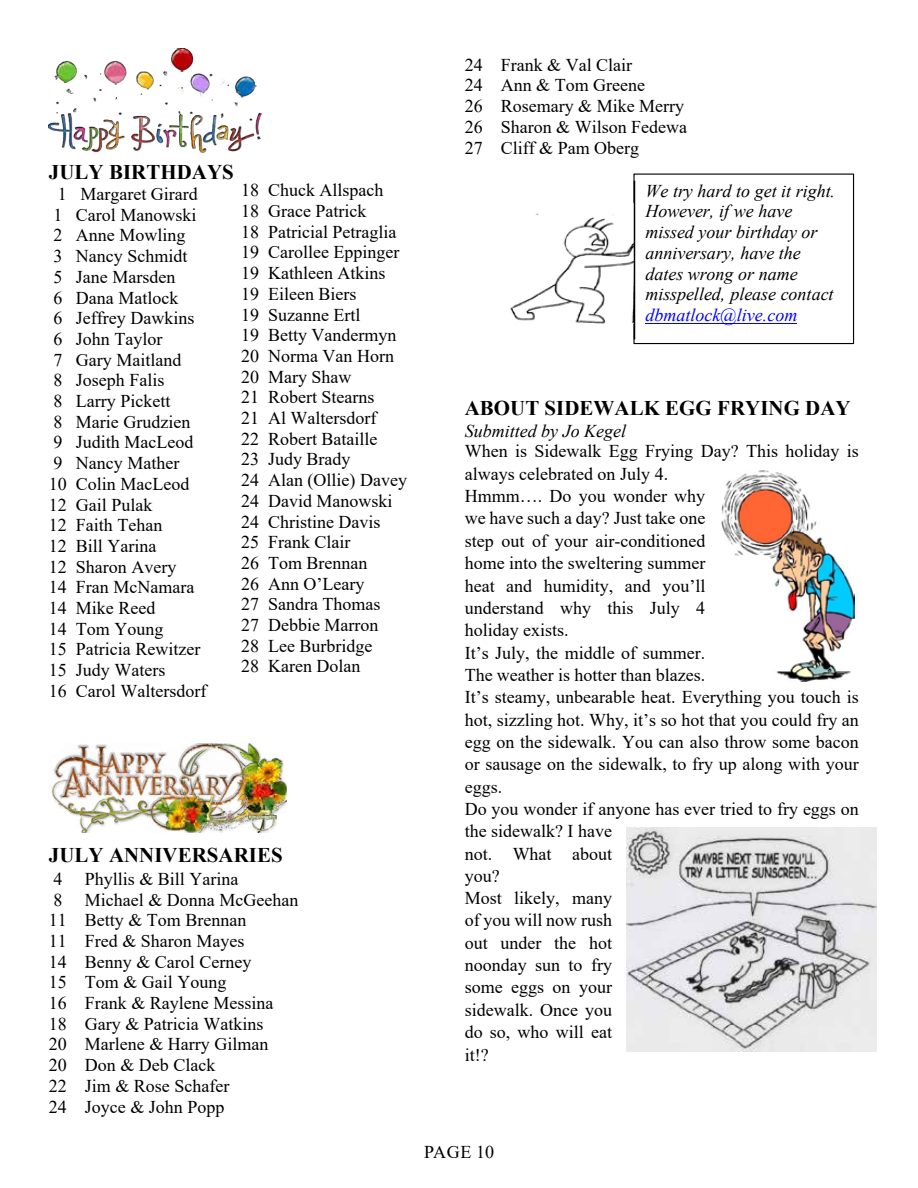
<style>
.page{position:relative;width:918px;height:1188px;background:#fff}
.page>*{position:absolute;margin:0;border:0;box-sizing:border-box;transform-origin:0 0}
.t1{font:700 20.85px "Times New Roman";letter-spacing:.005em;color:#000}
.t2{font:18px/20.7px "Times New Roman";color:#000}
.t3{font:italic 18px/20.7px "Times New Roman";color:#000}
.t4{font:italic 18px "Times New Roman";color:#00f}
</style>
<div class="page">
<img style="left:48px;top:49px;width:213px;height:104px">
<img style="left:51px;top:744px;width:235px;height:89px">
<div style="left:633px;top:174px;width:221px;height:170px;border:1px solid #000"></div>
<img style="left:852px;top:218px;width:1px;height:97px">
<hr style="left:645px;top:323px;width:152px;height:1px;background:#00f">
<img style="left:509px;top:204px;width:125px;height:120px">
<img style="left:721px;top:471px;width:133px;height:210px">
<img style="left:627px;top:828px;width:249px;height:224px">
<hr style="left:634px;top:181px;width:1px;height:158px;background:#000">
<p class="t2" style="left:465px;top:54px;width:224px">24 Frank &amp; Val Clair<br>24 Ann &amp; Tom Greene<br>26 Rosemary &amp; Mike Merry<br>26 Sharon &amp; Wilson Fedewa<br>27 Cliff &amp; Pam Oberg</p>
<p class="t1" style="left:49px;top:157px;width:186px">JULY BIRTHDAYS</p>
<p class="t2" style="left:49px;top:183px;width:159px;text-indent:9px">1 Margaret Girard<br>1 Carol Manowski<br>2 Anne Mowling<br>3 Nancy Schmidt<br>5 Jane Marsden<br>6 Dana Matlock<br>6 Jeffrey Dawkins<br>6 John Taylor<br>7 Gary Maitland<br>8 Joseph Falis<br>8 Larry Pickett<br>8 Marie Grudzien<br>9 Judith MacLeod<br>9 Nancy Mather<br>10 Colin MacLeod<br>12 Gail Pulak<br>12 Faith Tehan<br>12 Bill Yarina<br>12 Sharon Avery<br>14 Fran McNamara<br>14 Mike Reed<br>14 Tom Young<br>15 Patricia Rewitzer<br>15 Judy Waters<br>16 Carol Waltersdorf</p>
<p class="t2" style="left:241px;top:179px;width:167px">18 Chuck Allspach<br>18 Grace Patrick<br>18 Patricial Petraglia<br>19 Carollee Eppinger<br>19 Kathleen Atkins<br>19 Eileen Biers<br>19 Suzanne Ertl<br>19 Betty Vandermyn<br>20 Norma Van Horn<br>20 Mary Shaw<br>21 Robert Stearns<br>21 Al Waltersdorf<br>22 Robert Bataille<br>23 Judy Brady<br>24 Alan (Ollie) Davey<br>24 David Manowski<br>24 Christine Davis<br>25 Frank Clair<br>26 Tom Brennan<br>26 Ann O’Leary<br>27 Sandra Thomas<br>27 Debbie Marron<br>28 Lee Burbridge<br>28 Karen Dolan</p>
<p class="t3" style="left:645px;top:180px;width:191px">We try hard to get it right.<br>However, if we have missed your birthday or anniversary, have the dates wrong or name misspelled, please contact</p>
<p class="t4" style="left:645px;top:303px;width:153px">dbmatlock@live.com</p>
<p class="t1" style="left:465px;top:393px;width:387px">ABOUT SIDEWALK EGG FRYING DAY</p>
<p class="t3" style="left:465px;top:420px;width:163px">Submitted by Jo Kegel</p>
<p class="t2" style="left:465px;top:440px;width:396px;line-height:22.4px">When is Sidewalk Egg Frying Day? This holiday is always celebrated on July 4.<br>Hmmm…. Do you wonder why<br>we have such a day? Just take one<br>step out of your air-conditioned<br>home into the sweltering summer<br>heat and humidity, and you’ll<br>understand why this July 4<br>holiday exists.<br>It’s July, the middle of summer.<br>The weather is hotter than blazes.<br>It’s steamy, unbearable heat. Everything you touch is hot, sizzling hot. Why, it’s so hot that you could fry an egg on the sidewalk. You can also throw some bacon or sausage on the sidewalk, to fry up along with your eggs.<br>Do you wonder if anyone has ever tried to fry eggs on the sidewalk? I have<br>not. What about<br>you?<br>Most likely, many<br>of you will now rush<br>out under the hot<br>noonday sun to fry<br>some eggs on your<br>sidewalk. Once you<br>do so, who will eat<br>it!?</p>
<p class="t1" style="left:49px;top:840px;width:235px">JULY ANNIVERSARIES</p>
<p class="t2" style="left:53px;top:868px;width:10px">4</p>
<p class="t2" style="left:85px;top:868px;width:155px">Phyllis &amp; Bill Yarina</p>
<p class="t2" style="left:53px;top:889px;width:10px">8</p>
<p class="t2" style="left:49px;top:889px;width:251px;text-indent:36px">Michael &amp; Donna McGeehan<br>11 Betty &amp; Tom Brennan<br>11 Fred &amp; Sharon Mayes<br>14 Benny &amp; Carol Cerney<br>15 Tom &amp; Gail Young<br>16 Frank &amp; Raylene Messina<br>18 Gary &amp; Patricia Watkins<br>20 Marlene &amp; Harry Gilman<br>20 Don &amp; Deb Clack<br>22 Jim &amp; Rose Schafer<br>24 Joyce &amp; John Popp</p>
<p class="t2" style="left:424px;top:1141px;width:72px">PAGE 10</p>
</div>
